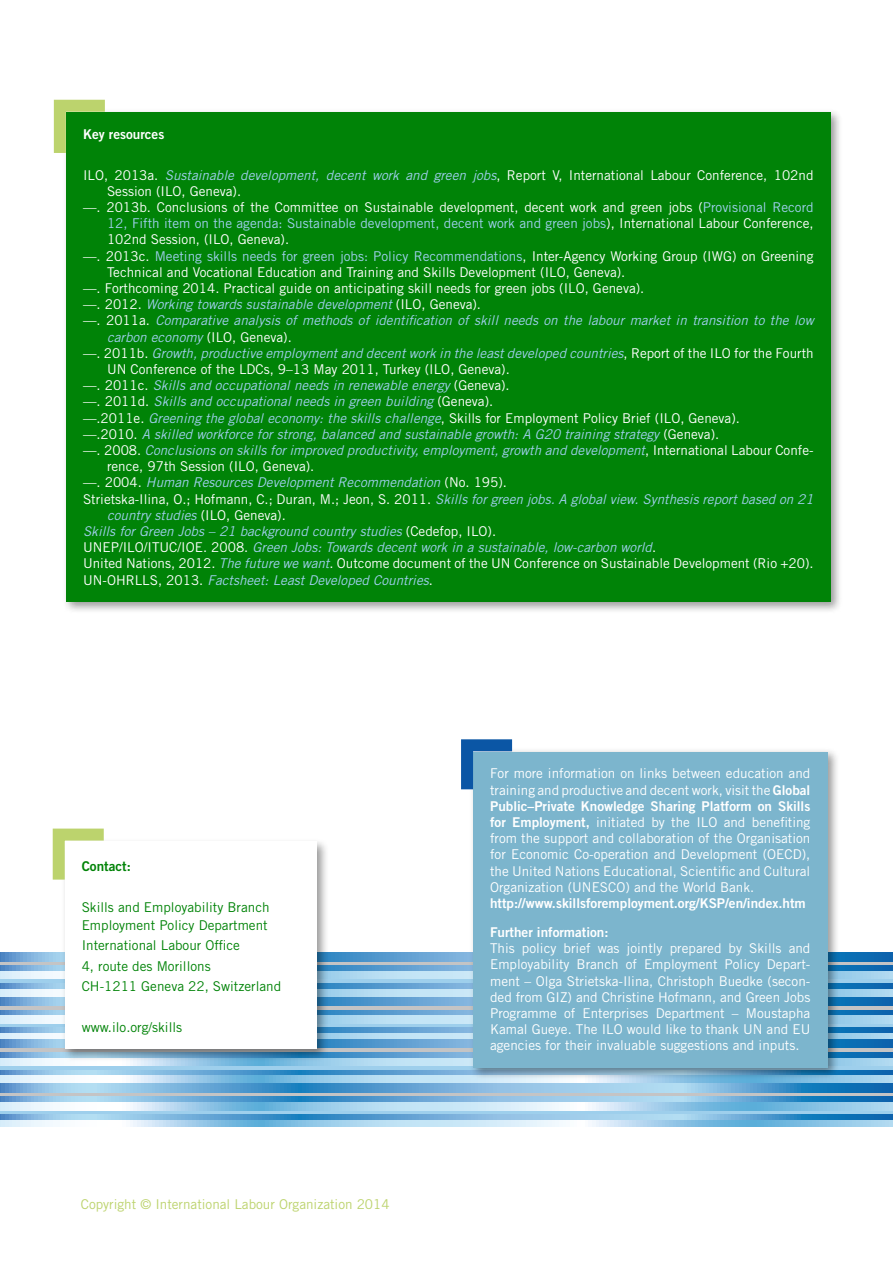
<style>
.page{position:relative;width:893px;height:1263px;background:#fff}
.page>*{position:absolute;margin:0;border:0;box-sizing:border-box;transform-origin:0 0}
.t1{font:13.5px/16.2px "Trade Gothic LT Std";color:#fff;text-align:justify}
.t2{font:italic 13.5px "Trade Gothic LT Std";color:#9ecfec}
.t3{font:13.5px "Trade Gothic LT Std";color:#9ecfec}
.t4{font:13.5px/20.4px "Trade Gothic LT Std";color:#008307}
.t5{font:13.5px/29px "Trade Gothic LT Std Bd 2";color:#fff}
.t6{font:13.5px "Trade Gothic LT Std";color:#bcd36d}
.t7{font:13.5px "Trade Gothic LT Std Bd 2";color:#008307}
.s1{font-style:italic;color:#9ecfec}
.s2{color:#9ecfec}
.s3{color:#fff}
.s4{font-style:normal;color:#fff}
.s5{font-family:"Trade Gothic LT Std Bd 2"}
</style>
<div class="page">
<svg style="left:0;top:953px;width:893px;height:9px"></svg>
<svg style="left:0;top:962px;width:893px;height:4px"></svg>
<svg style="left:0;top:966px;width:893px;height:5px"></svg>
<svg style="left:0;top:971px;width:893px;height:8px"></svg>
<hr style="left:0;top:979px;width:893px;height:4px;background:#9ecfec">
<svg style="left:0;top:983px;width:893px;height:6px"></svg>
<svg style="left:0;top:989px;width:893px;height:8px"></svg>
<svg style="left:0;top:997px;width:893px;height:9px"></svg>
<hr style="left:0;top:1006px;width:893px;height:4px;background:#c4c4c5">
<svg style="left:0;top:1010px;width:893px;height:6px"></svg>
<svg style="left:0;top:1016px;width:893px;height:8px"></svg>
<svg style="left:0;top:1024px;width:893px;height:4px"></svg>
<svg style="left:0;top:1028px;width:893px;height:5px"></svg>
<svg style="left:0;top:1033px;width:893px;height:6px"></svg>
<svg style="left:0;top:1039px;width:893px;height:9px"></svg>
<hr style="left:0;top:1048px;width:893px;height:4px;background:#c4c4c5">
<svg style="left:0;top:1052px;width:893px;height:6px"></svg>
<svg style="left:0;top:1058px;width:893px;height:8px"></svg>
<hr style="left:0;top:1066px;width:893px;height:4px;background:#9ecfec">
<svg style="left:0;top:1070px;width:893px;height:6px"></svg>
<svg style="left:0;top:1076px;width:893px;height:8px"></svg>
<svg style="left:0;top:1084px;width:893px;height:9px"></svg>
<svg style="left:0;top:1093px;width:893px;height:4px;fill:#c4c4c5"></svg>
<svg style="left:0;top:1097px;width:893px;height:5px"></svg>
<svg style="left:0;top:1102px;width:893px;height:8px"></svg>
<svg style="left:0;top:1110px;width:893px;height:4px;fill:#9ecfec"></svg>
<svg style="left:0;top:1114px;width:893px;height:6px"></svg>
<svg style="left:0;top:1120px;width:893px;height:7px"></svg>
<div style="left:61px;top:838px;width:268px;height:224px;background:#000;opacity:.4"></div>
<div style="left:65px;top:842px;width:252px;height:207px;background:#fff"></div>
<svg style="left:52px;top:828px;width:64px;height:64px"></svg>
<div style="left:469px;top:748px;width:371px;height:332px;background:#000;opacity:.4"></div>
<div style="left:473px;top:752px;width:354px;height:315px;background:#7cb5cd"></div>
<svg style="left:461px;top:739px;width:63px;height:62px"></svg>
<div style="left:62px;top:108px;width:781px;height:506px;background:#000;opacity:.4"></div>
<div style="left:66px;top:112px;width:765px;height:490px;background:#008307"></div>
<svg style="left:53px;top:99px;width:64px;height:66px"></svg>
<p class="t5" style="left:83px;top:119px;width:83px">Key resources</p>
<p class="t1" style="left:83px;top:167px;width:732px">ILO, 2013a. <span class="s1">Sustainable development, decent work and green jobs</span>, Report V, International Labour Conference, 102nd</p>
<p class="t1" style="left:107px;top:183px;width:136px">Session (ILO, Geneva).</p>
<p class="t1" style="left:83px;top:199px;width:732px">—. 2013b. Conclusions of the Committee on Sustainable development, decent work and green jobs (<span class="s2">Provisional Record</span></p>
<p class="t3" style="left:107px;top:215px;width:708px">12, Fifth item on the agenda: Sustainable development, decent work and green jobs<span class="s3">), International Labour Conference,</span></p>
<p class="t1" style="left:107px;top:231px;width:184px">102nd Session, (ILO, Geneva).</p>
<p class="t3" style="left:83px;top:248px;width:732px"><span class="s3">—. 2013c.</span> Meeting skills needs for green jobs: Policy Recommendations<span class="s3">, Inter-Agency Working Group (IWG) on Greening</span></p>
<p class="t1" style="left:107px;top:264px;width:520px">Technical and Vocational Education and Training and Skills Development (ILO, Geneva).</p>
<p class="t1" style="left:83px;top:280px;width:563px">—. Forthcoming 2014. Practical guide on anticipating skill needs for green jobs (ILO, Geneva).</p>
<p class="t2" style="left:83px;top:296px;width:400px"><span class="s4">—. 2012.</span> Working towards sustainable development <span class="s4">(ILO, Geneva).</span></p>
<p class="t2" style="left:83px;top:312px;width:732px"><span class="s4">—. 2011a.</span> Comparative analysis of methods of identification of skill needs on the labour market in transition to the low</p>
<p class="t2" style="left:107px;top:329px;width:186px">carbon economy <span class="s4">(ILO, Geneva).</span></p>
<p class="t2" style="left:83px;top:345px;width:732px"><span class="s4">—. 2011b.</span> Growth, productive employment and decent work in the least developed countries<span class="s4">, Report of the ILO for the Fourth</span></p>
<p class="t1" style="left:107px;top:361px;width:404px">UN Conference of the LDCs, 9–13 May 2011, Turkey (ILO, Geneva).</p>
<p class="t2" style="left:83px;top:377px;width:428px"><span class="s4">—. 2011c.</span> Skills and occupational needs in renewable energy <span class="s4">(Geneva).</span></p>
<p class="t2" style="left:83px;top:393px;width:412px"><span class="s4">—. 2011d.</span> Skills and occupational needs in green building <span class="s4">(Geneva).</span></p>
<p class="t1" style="left:83px;top:410px;width:658px">—.2011e. <span class="s1">Greening the global economy: the skills challenge</span>, Skills for Employment Policy Brief (ILO, Geneva).</p>
<p class="t2" style="left:83px;top:426px;width:638px"><span class="s4">—.2010.</span> A skilled workforce for strong, balanced and sustainable growth: A G20 training strategy <span class="s4">(Geneva).</span></p>
<p class="t2" style="left:83px;top:442px;width:732px"><span class="s4">—. 2008.</span> Conclusions on skills for improved productivity, employment, growth and development<span class="s4">, International Labour Confe-</span></p>
<p class="t1" style="left:107px;top:458px;width:209px">rence, 97th Session (ILO, Geneva).</p>
<p class="t2" style="left:83px;top:474px;width:426px"><span class="s4">—. 2004.</span> Human Resources Development Recommendation <span class="s4">(No. 195).</span></p>
<p class="t2" style="left:83px;top:491px;width:732px"><span class="s4">Strietska-Ilina, O.; Hofmann, C.; Duran, M.; Jeon, S. 2011.</span> Skills for green jobs. A global view. Synthesis report based on 21</p>
<p class="t2" style="left:107px;top:507px;width:180px">country studies <span class="s4">(ILO, Geneva).</span></p>
<p class="t2" style="left:83px;top:523px;width:415px">Skills for Green Jobs – 21 background country studies <span class="s4">(Cedefop, ILO).</span></p>
<p class="t2" style="left:83px;top:539px;width:575px"><span class="s4">UNEP/ILO/ITUC/IOE. 2008.</span> Green Jobs: Towards decent work in a sustainable, low-carbon world<span class="s4">.</span></p>
<p class="t1" style="left:83px;top:555px;width:732px">United Nations, 2012. <span class="s1">The future we want</span>. Outcome document of the UN Conference on Sustainable Development (Rio +20).</p>
<p class="t2" style="left:83px;top:572px;width:351px"><span class="s4">UN-OHRLLS, 2013.</span> Factsheet: Least Developed Countries<span class="s4">.</span></p>
<p class="t7" style="left:82px;top:857px;width:51px">Contact:</p>
<p class="t4" style="left:82px;top:897px;width:189px;line-height:18.3px">Skills and Employability Branch<br>Employment Policy Department</p>
<p class="t4" style="left:82px;top:935px;width:201px">International Labour Office<br>4, route des Morillons<br>CH-1211 Geneva 22, Switzerland</p>
<p class="t4" style="left:82px;top:1017px;width:102px">www.ilo.org/skills</p>
<p class="t6" style="left:81px;top:1196px;width:310px">Copyright © International Labour Organization 2014</p>
<p class="t1" style="left:490px;top:765px;width:322px">For more information on links between education and training and productive and decent work, visit the <span class="s5">Global</span></p>
<p class="t5" style="left:490px;top:791px;width:322px">Public–Private Knowledge Sharing Platform on Skills</p>
<p class="t1" style="left:490px;top:814px;width:322px"><span class="s5">for Employment,</span> initiated by the ILO and benefiting from the support and collaboration of the Organisation for Economic Co-operation and Development (OECD), the United Nations Educational, Scientific and Cultural Organization (UNESCO) and the World Bank.</p>
<p class="t5" style="left:490px;top:888px;width:317px">http://www.skillsforemployment.org/KSP/en/index.htm<br>Further information:</p>
<p class="t1" style="left:490px;top:940px;width:322px">This policy brief was jointly prepared by Skills and Employability Branch of Employment Policy Depart&shy;ment – Olga Strietska-Ilina, Christoph Buedke (secon&shy;ded from GIZ) and Christine Hofmann, and Green Jobs Programme of Enterprises Department – Moustapha Kamal Gueye. The ILO would like to thank UN and EU agencies for their invaluable suggestions and inputs.</p>
</div>
